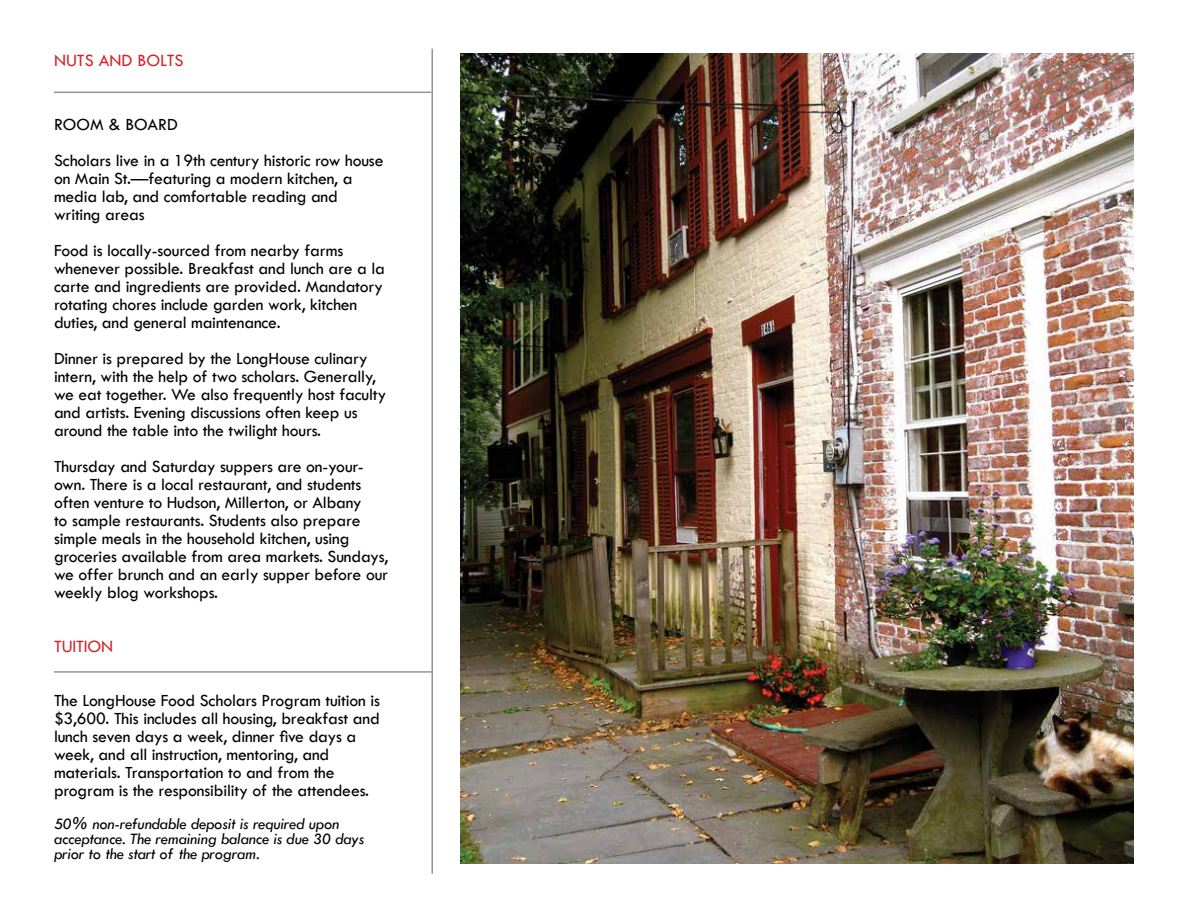
<style>
.page{position:relative;width:1188px;height:918px;background:#fff}
.page>*{position:absolute;margin:0;border:0;box-sizing:border-box;transform-origin:0 0}
.t1{font:18px "Tw Cen";color:#d2232a}
.t2{font:17.7px/18px "Tw Cen";letter-spacing:-.01em;color:#000}
.t3{font:italic 16.5px/15px "Tw Cen";letter-spacing:-.01em;color:#000}
</style>
<div class="page">
<hr style="left:54px;top:92px;width:377px;height:1px;background:#939598">
<hr style="left:54px;top:671px;width:379px;height:2px;background:#939598">
<img style="left:460px;top:54px;width:674px;height:810px">
<hr style="left:431px;top:49px;width:2px;height:825px;background:#939598">
<p class="t1" style="left:54px;top:49px;width:131px">NUTS AND BOLTS</p>
<p class="t2" style="left:54px;top:107px;width:331px;line-height:36px">ROOM &amp; BOARD<br>Scholars live in a 19th century historic row house</p>
<p class="t2" style="left:54px;top:170px;width:300px">on Main St.—featuring a modern kitchen, a media lab, and comfortable reading and writing areas</p>
<p class="t2" style="left:54px;top:242px;width:333px">Food is locally-sourced from nearby farms whenever possible. Breakfast and lunch are a la carte and ingredients are provided. Mandatory rotating chores include garden work, kitchen duties, and general maintenance.</p>
<p class="t2" style="left:54px;top:350px;width:334px">Dinner is prepared by the LongHouse culinary intern, with the help of two scholars. Generally, we eat together. We also frequently host faculty and artists. Evening discussions often keep us around the table into the twilight hours.</p>
<p class="t2" style="left:54px;top:458px;width:336px">Thursday and Saturday suppers are on-your&shy;own. There is a local restaurant, and students often venture to Hudson, Millerton, or Albany<br>to sample restaurants. Students also prepare simple meals in the household kitchen, using groceries available from area markets. Sundays, we offer brunch and an early supper before our weekly blog workshops.</p>
<p class="t1" style="left:54px;top:636px;width:61px">TUITION</p>
<p class="t2" style="left:54px;top:692px;width:328px">The LongHouse Food Scholars Program tuition is $3,600. This includes all housing, breakfast and lunch seven days a week, dinner five days a week, and all instruction, mentoring, and materials. Transportation to and from the program is the responsibility of the attendees.</p>
<p class="t3" style="left:54px;top:817px;width:312px">50% non-refundable deposit is required upon acceptance. The remaining balance is due 30 days prior to the start of the program.</p>
</div>
